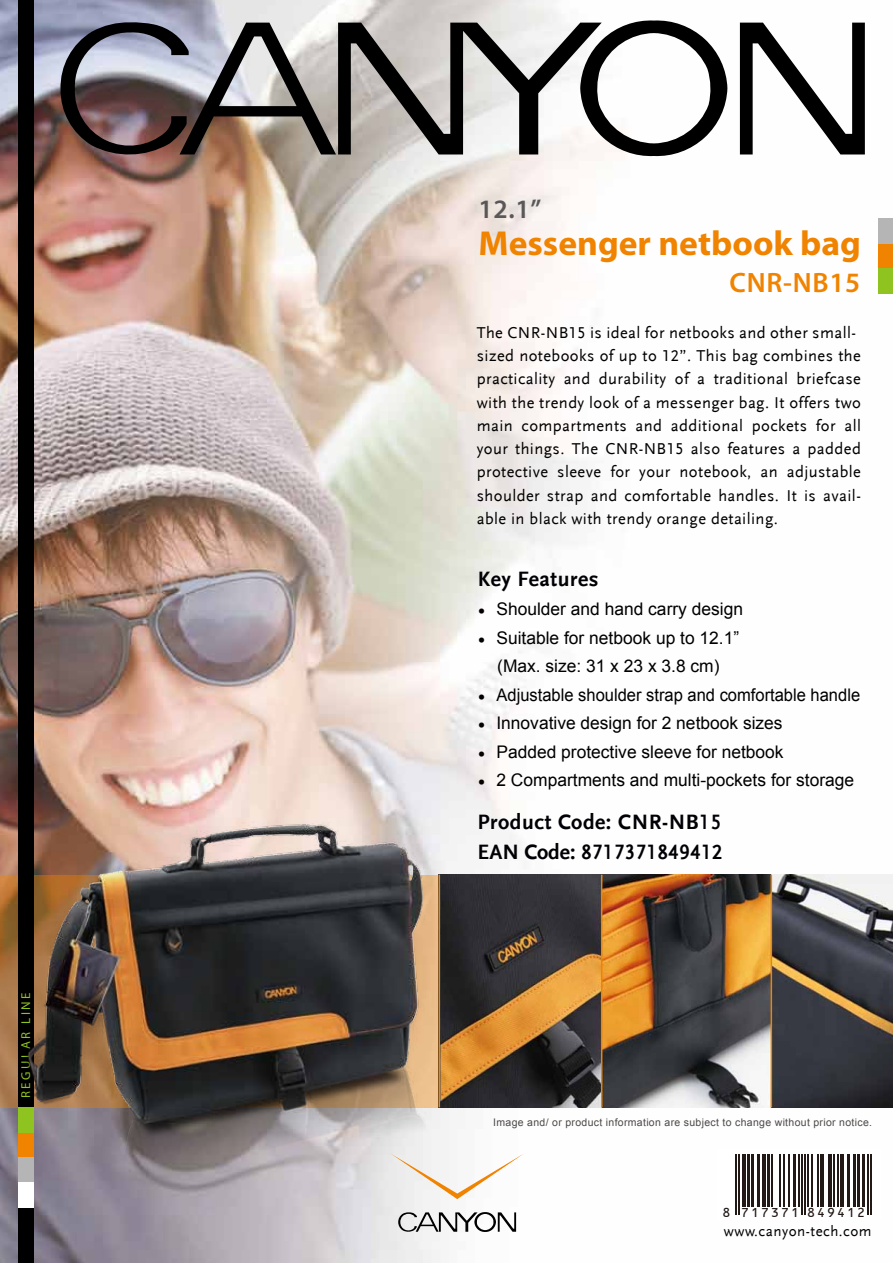
<style>
.page{position:relative;width:893px;height:1263px;background:#fff}
.page>*{position:absolute;margin:0;border:0;box-sizing:border-box;transform-origin:0 0}
.t1{font:700 34.8px "Myriad Pro";color:#f08300}
.t2{font:600 28.05px "Myriad Pro";letter-spacing:.025em;color:#f08300}
.t3{font:600 26.7px "Myriad Pro";color:#595757}
.t4{font:700 21.75px "AD Scala Sans Tab";letter-spacing:.025em;color:#010005}
.t5{font:700 21.75px "AD Scala Sans Tab";color:#010005}
.t6{font:17.4px/28.5px "Arial";color:#000;text-align:center}
.t7{font:17.4px "Arial";color:#000;scale:.95 1}
.t8{font:16.5px/23.2px "AD Scala Sans Tab Romein";letter-spacing:.025em;color:#000}
.t9{font:15px "AD Scala Sans Romein";letter-spacing:.035em;color:#000}
.t10{font:14.4px "OCRB10 Pitch BT";letter-spacing:.09em;color:#221815}
.t11{font:12.9px "Myriad Pro";letter-spacing:.2em;color:#8fc31f}
.t12{font:10.5px "Arial";letter-spacing:.03em;color:#4c4948}
.s1{font-family:"AD Scala Sans Tab Romein";font-size:21.75px;color:#040000}
</style>
<div class="page">
<img style="left:0;top:0;width:893px;height:1263px">
<img style="left:508px;top:875px;width:385px;height:232px">
<svg style="left:391px;top:1154px;width:133px;height:45px"></svg>
<svg style="left:398px;top:1212px;width:118px;height:20px"></svg>
<div style="left:878px;top:243px;width:15px;height:26px;background:#f08300"></div>
<div style="left:878px;top:218px;width:15px;height:25px;background:#b5b5b6"></div>
<div style="left:878px;top:268px;width:15px;height:25px;background:#8fc31f"></div>
<div style="left:18px;top:0;width:15px;height:1263px;background:#000"></div>
<div style="left:18px;top:1157px;width:15px;height:25px;background:#b5b5b6"></div>
<div style="left:18px;top:1182px;width:15px;height:25px;background:#fff"></div>
<svg style="left:60px;top:20px;width:805px;height:138px"></svg>
<div style="left:717px;top:1149px;width:164px;height:71px;background:#fff"></div>
<hr style="left:736px;top:1154px;width:1px;height:61px;background:#221815">
<hr style="left:739px;top:1154px;width:1px;height:61px;background:#221815">
<hr style="left:742px;top:1154px;width:4px;height:52px;background:#221815">
<hr style="left:747px;top:1154px;width:3px;height:52px;background:#221815">
<hr style="left:752px;top:1154px;width:2px;height:52px;background:#221815">
<hr style="left:757px;top:1154px;width:3px;height:52px;background:#221815">
<hr style="left:762px;top:1154px;width:4px;height:52px;background:#221815">
<hr style="left:767px;top:1154px;width:3px;height:52px;background:#221815">
<hr style="left:772px;top:1154px;width:1px;height:52px;background:#221815">
<hr style="left:779px;top:1154px;width:1px;height:52px;background:#221815">
<hr style="left:783px;top:1154px;width:1px;height:52px;background:#221815">
<hr style="left:789px;top:1154px;width:1px;height:52px;background:#221815">
<hr style="left:793px;top:1154px;width:3px;height:52px;background:#221815">
<hr style="left:799px;top:1154px;width:1px;height:52px;background:#221815">
<hr style="left:802px;top:1154px;width:1px;height:61px;background:#221815">
<hr style="left:805px;top:1154px;width:1px;height:61px;background:#221815">
<hr style="left:807px;top:1154px;width:2px;height:52px;background:#221815">
<hr style="left:812px;top:1154px;width:1px;height:52px;background:#221815">
<hr style="left:817px;top:1154px;width:1px;height:52px;background:#221815">
<hr style="left:820px;top:1154px;width:4px;height:52px;background:#221815">
<hr style="left:828px;top:1154px;width:3px;height:52px;background:#221815">
<hr style="left:833px;top:1154px;width:1px;height:52px;background:#221815">
<hr style="left:837px;top:1154px;width:2px;height:52px;background:#221815">
<hr style="left:840px;top:1154px;width:4px;height:52px;background:#221815">
<hr style="left:847px;top:1154px;width:3px;height:52px;background:#221815">
<hr style="left:853px;top:1154px;width:3px;height:52px;background:#221815">
<hr style="left:858px;top:1154px;width:2px;height:52px;background:#221815">
<hr style="left:862px;top:1154px;width:2px;height:52px;background:#221815">
<hr style="left:868px;top:1154px;width:1px;height:61px;background:#221815">
<hr style="left:870px;top:1154px;width:2px;height:61px;background:#221815">
<hr style="left:601px;top:875px;width:1px;height:232px;background:#f08300">
<hr style="left:771px;top:875px;width:1px;height:232px;background:#f08300">
<img style="left:0;top:804px;width:508px;height:360px">
<p class="t11" style="left:18px;top:1098px;width:108px;rotate:-90deg">REGULAR LINE</p>
<h3 class="t3" style="left:478px;top:192px;width:64px">12.1”</h3>
<h1 class="t1" style="left:478px;top:220px;width:384px">Messenger netbook bag</h1>
<h2 class="t2" style="left:730px;top:265px;width:132px">CNR-NB15</h2>
<p class="t8" style="left:477px;top:321px;width:386px">The CNR-NB15 is ideal for netbooks and other small&shy;sized notebooks of up to 12”. This bag combines the practicality and durability of a traditional briefcase with the trendy look of a messenger bag. It offers two main compartments and additional pockets for all your things. The CNR-NB15 also features a padded protective sleeve for your notebook, an adjustable shoulder strap and comfortable handles. It is avail&shy;able in black with trendy orange detailing.</p>
<h3 class="t4" style="left:478px;top:567px;width:122px">Key Features</h3>
<p class="t6" style="left:478px;top:595px;width:267px"><span class="s1">•</span> Shoulder and hand carry design</p>
<p class="t6" style="left:478px;top:624px;width:263px"><span class="s1">•</span> Suitable for netbook up to 12.1” (Max. size: 31 x 23 x 3.8 cm)</p>
<p class="t7" style="left:478px;top:683px;width:404px"><span class="s1">•</span> Adjustable shoulder strap and comfortable handle</p>
<p class="t6" style="left:478px;top:709px;width:306px"><span class="s1">•</span> Innovative design for 2 netbook sizes</p>
<p class="t6" style="left:478px;top:738px;width:307px"><span class="s1">•</span> Padded protective sleeve for netbook</p>
<p class="t6" style="left:478px;top:766px;width:378px"><span class="s1">•</span> 2 Compartments and multi-pockets for storage</p>
<h3 class="t4" style="left:478px;top:810px;width:246px">Product Code: CNR-NB15</h3>
<h3 class="t5" style="left:478px;top:840px;width:247px">EAN Code: 8717371849412</h3>
<p class="t12" style="left:493px;top:1115px;width:380px">Image and/ or product information are subject to change without prior notice.</p>
<p class="t10" style="left:722px;top:1206px;width:145px">8 717371 849412</p>
<p class="t9" style="left:724px;top:1223px;width:149px">www.canyon-tech.com</p>
</div>
